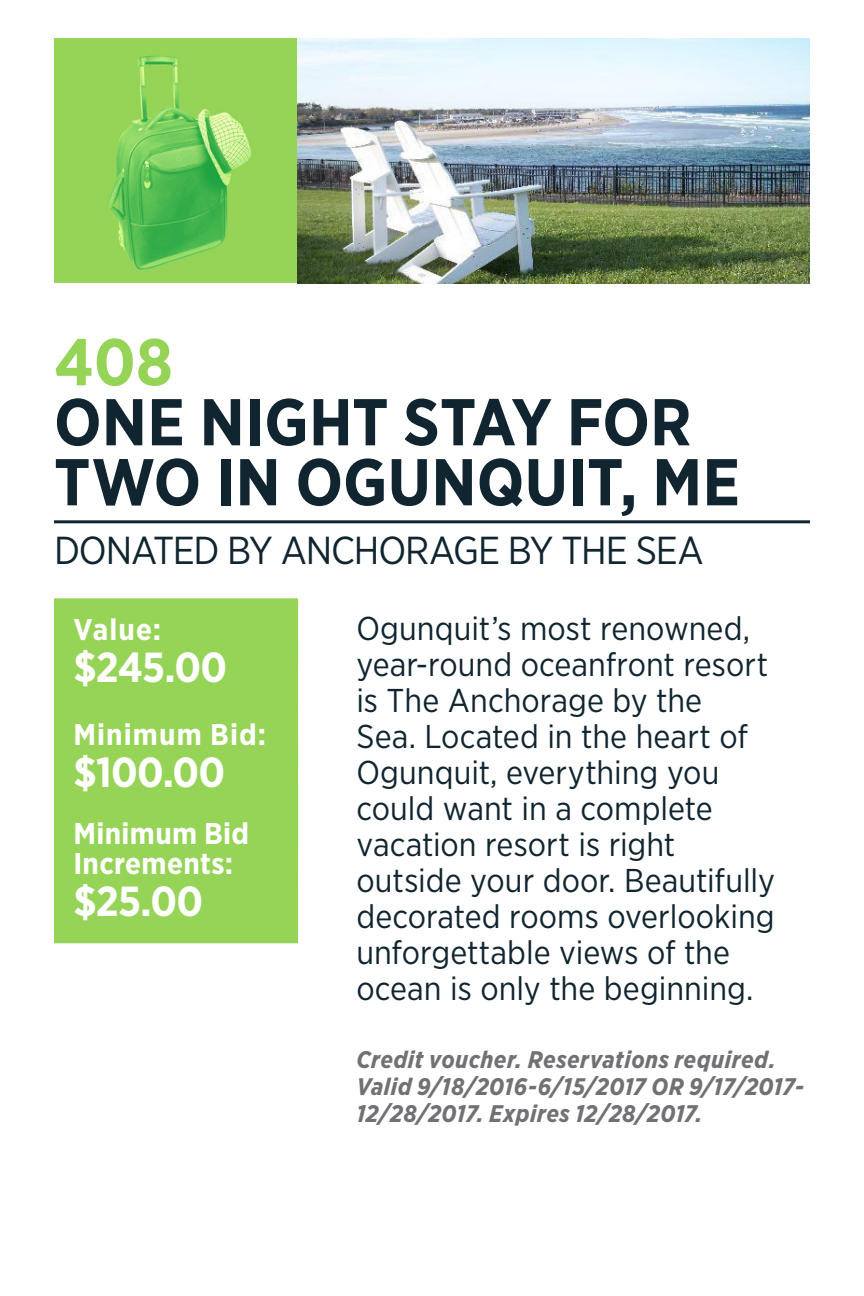
<style>
.page{position:relative;width:864px;height:1296px;background:#fff}
.page>*{position:absolute;margin:0;border:0;box-sizing:border-box;transform-origin:0 0}
.t1{font:700 66px/60px "Gotham Narrow";color:#112530}
.t2{font:700 66px "Gotham Narrow";color:#96d457}
.t3{font:700 42px "Gotham Narrow";letter-spacing:-.015em;color:#fff}
.t4{font:39px "Gotham Narrow";letter-spacing:-.03em;color:#112530}
.t5{font:33px/36px "Gotham Narrow";color:#112530}
.t6{font:700 30px/30px "Gotham Narrow";letter-spacing:.015em;color:#fff}
.t7{font:700 30px "Gotham Narrow";letter-spacing:.04em;color:#fff}
.t8{font:italic 700 24px/27px "Gotham Narrow";letter-spacing:.015em;color:#717074}
</style>
<div class="page">
<img style="left:54px;top:39px;width:756px;height:244px">
<hr style="left:54px;top:520px;width:756px;height:3px;background:#112530">
<div style="left:54px;top:598px;width:244px;height:69px;background:#96d457"></div>
<div style="left:54px;top:640px;width:244px;height:69px;background:#96d457"></div>
<div style="left:54px;top:703px;width:244px;height:69px;background:#96d457"></div>
<div style="left:54px;top:744px;width:244px;height:111px;background:#96d457"></div>
<div style="left:54px;top:780px;width:244px;height:105px;background:#96d457"></div>
<div style="left:54px;top:874px;width:244px;height:69px;background:#96d457"></div>
<p class="t2" style="left:54px;top:320px;width:120px">408</p>
<p class="t1" style="left:54px;top:392px;width:688px">ONE NIGHT STAY FOR<br>TWO IN OGUNQUIT, ME</p>
<p class="t4" style="left:54px;top:526px;width:651px">DONATED BY ANCHORAGE BY THE SEA</p>
<p class="t6" style="left:73px;top:615px;width:89px">Value:</p>
<p class="t3" style="left:73px;top:641px;width:155px">$245.00</p>
<p class="t7" style="left:73px;top:716px;width:194px">Minimum Bid:</p>
<p class="t3" style="left:73px;top:746px;width:153px">$100.00</p>
<p class="t6" style="left:73px;top:819px;width:177px">Minimum Bid<br>Increments:</p>
<p class="t3" style="left:73px;top:875px;width:131px">$25.00</p>
<p class="t5" style="left:356px;top:610px;width:420px">Ogunquit’s most renowned, year-round oceanfront resort is The Anchorage by the<br>Sea. Located in the heart of<br>Ogunquit, everything you could want in a complete vacation resort is right outside your door. Beautifully decorated rooms overlooking unforgettable views of the ocean is only the beginning.</p>
<p class="t8" style="left:356px;top:1046px;width:449px">Credit voucher. Reservations required.<br>Valid 9/18/2016-6/15/2017 OR 9/17/2017-<br>12/28/2017. Expires 12/28/2017.</p>
</div>
